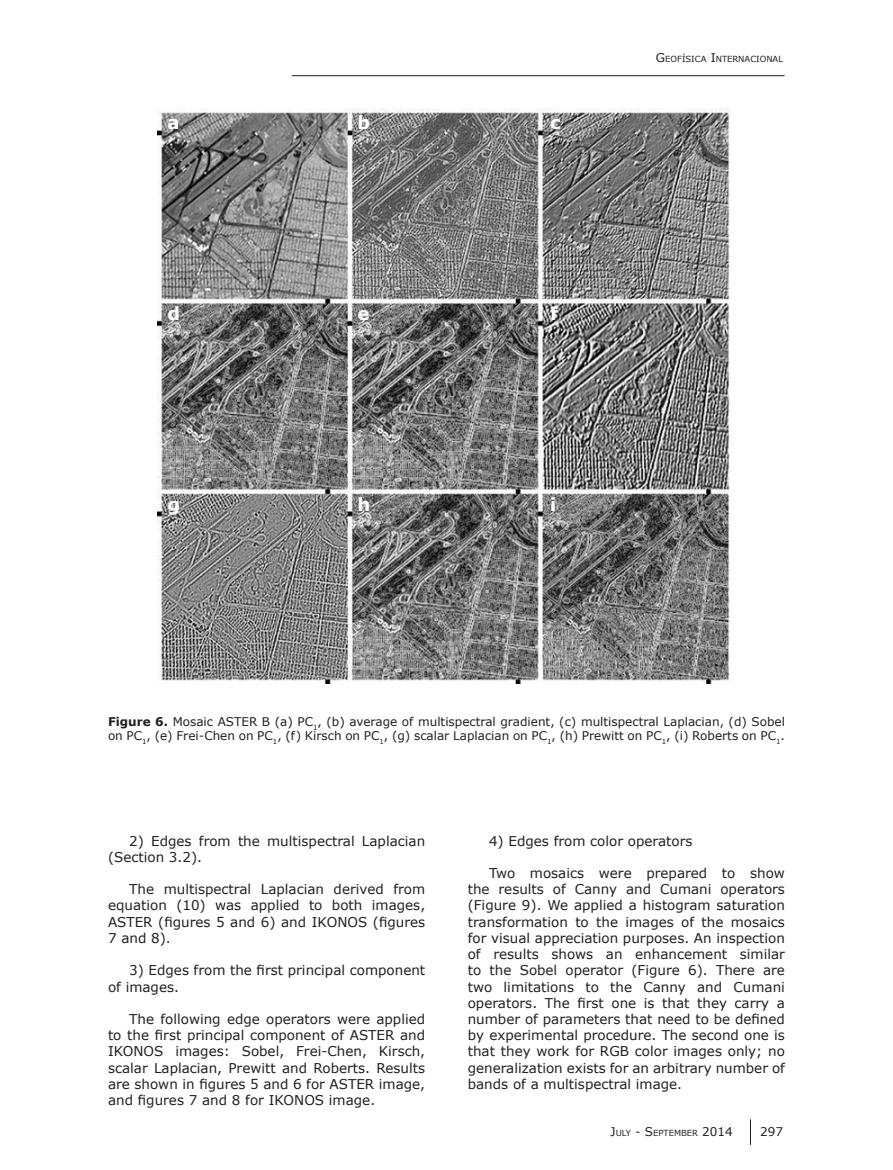
<style>
.page{position:relative;width:893px;height:1170px;background:#fff}
.page>*{position:absolute;margin:0;border:0;box-sizing:border-box;transform-origin:0 0}
.t1{font:700 18px "Verdana";color:#fff}
.sangria{font:13.5px/16.2px "Verdana";color:#231f20;text-align:justify}
.t2{font:12px/14.4px "Verdana";color:#231f20}
.t3{font:8.4px "Verdana";color:#231f20}
.s1{font-size:12px}
.s2{font-weight:700}
</style>
<div class="page">
<hr style="left:292px;top:75px;width:493px;height:1px;background:#231f20">
<svg style="left:750px;top:1119px;width:1px;height:25px"></svg>
<img style="left:157px;top:108px;width:573px;height:575px">
<p class="t3" style="left:656px;top:53px;width:129px"><span class="s1">G</span>EOFÍSICA <span class="s1">I</span> NTERNACIONAL</p>
<p class="t1" style="left:167px;top:110px;width:14px">a</p>
<p class="t1" style="left:357px;top:110px;width:14px">b</p>
<p class="t1" style="left:550px;top:110px;width:12px">c</p>
<p class="t1" style="left:167px;top:301px;width:14px">d</p>
<p class="t1" style="left:357px;top:301px;width:13px">e</p>
<p class="t1" style="left:550px;top:301px;width:9px">f</p>
<p class="t1" style="left:167px;top:491px;width:14px">g</p>
<p class="t1" style="left:357px;top:491px;width:14px">h</p>
<p class="t1" style="left:550px;top:491px;width:8px">i</p>
<p class="t2" style="left:108px;top:714px;width:678px"><span class="s2">Figure 6.</span> Mosaic ASTER B (a) PC<sub>1</sub>, (b) average of multispectral gradient, (c) multispectral Laplacian, (d) Sobel on PC<sub>1</sub>, (e) Frei-Chen on PC<sub>1</sub>, (f) Kirsch on PC<sub>1</sub>, (g) scalar Laplacian on PC<sub>1</sub>, (h) Prewitt on PC<sub>1</sub>, (i) Roberts on PC<sub>1</sub>.</p>
<p class="sangria" style="left:108px;top:832px;width:319px;text-indent:21px">2) Edges from the multispectral Laplacian (Section 3.2).</p>
<p class="sangria" style="left:108px;top:881px;width:319px;text-indent:21px">The multispectral Laplacian derived from equation (10) was applied to both images, ASTER (figures 5 and 6) and IKONOS (figures 7 and 8).</p>
<p class="sangria" style="left:108px;top:962px;width:319px;text-indent:21px">3) Edges from the first principal component of images.</p>
<p class="sangria" style="left:108px;top:1010px;width:319px;text-indent:21px">The following edge operators were applied to the first principal component of ASTER and IKONOS images: Sobel, Frei-Chen, Kirsch, scalar Laplacian, Prewitt and Roberts. Results are shown in figures 5 and 6 for ASTER image, and figures 7 and 8 for IKONOS image.</p>
<p class="sangria" style="left:489px;top:832px;width:205px">4) Edges from color operators</p>
<p class="sangria" style="left:468px;top:864px;width:319px;text-indent:21px">Two mosaics were prepared to show the results of Canny and Cumani operators (Figure 9). We applied a histogram saturation transformation to the images of the mosaics for visual appreciation purposes. An inspection of results shows an enhancement similar to the Sobel operator (Figure 6). There are two limitations to the Canny and Cumani operators. The first one is that they carry a number of parameters that need to be defined by experimental procedure. The second one is that they work for RGB color images only; no generalization exists for an arbitrary number of bands of a multispectral image.</p>
<p class="t3" style="left:610px;top:1127px;width:124px"><span class="s1">J</span>ULY <span class="s1">- S</span>EPTEMBER <span class="s1">2014</span></p>
<p class="t2" style="left:760px;top:1124px;width:24px">297</p>
</div>
